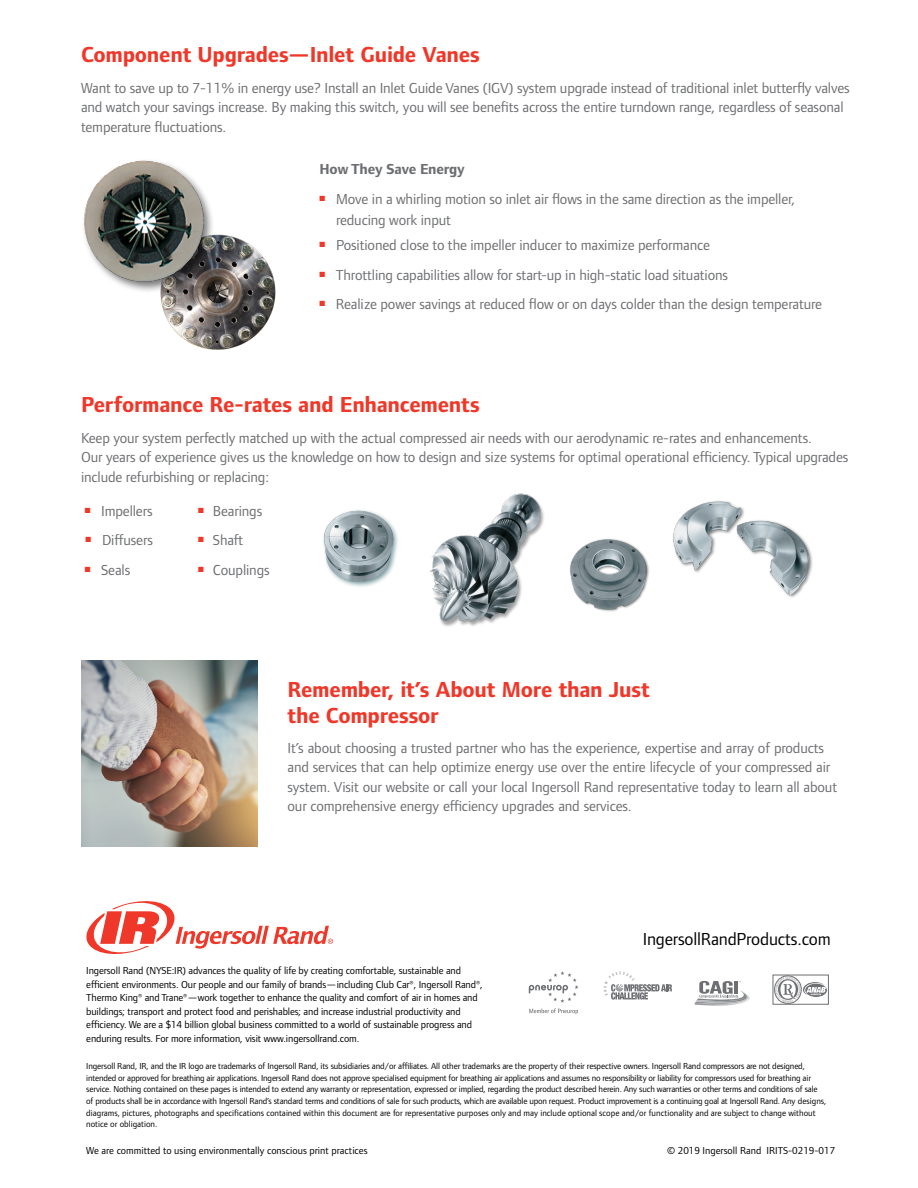
<style>
.page{position:relative;width:918px;height:1188px;background:#fff}
.page>*{position:absolute;margin:0;border:0;box-sizing:border-box;transform-origin:0 0}
.t1{font:700 22.5px/25.5px "Foundry Form Sans";letter-spacing:-.01em;color:#ef3829}
.t2{font:18px "Foundry Form Sans";letter-spacing:-.01em;color:#000}
.t3{font:15px/19.5px "Foundry Form Sans";letter-spacing:-.01em;color:#6d6e71}
.t4{font:700 15px "Foundry Form Sans";letter-spacing:-.01em;color:#6d6e71}
.t5{font:10.5px/13.5px "Foundry Form Sans";letter-spacing:-.01em;color:#000}
.t6{font:9px/11.7px "Foundry Form Sans";letter-spacing:-.015em;color:#000}
</style>
<div class="page">
<svg style="left:775px;top:977px;width:52px;height:25px"></svg>
<div style="left:773px;top:975px;width:56px;height:29px;border:1px solid #6e6f72"></div>
<svg style="left:604px;top:971px;width:68px;height:29px"></svg>
<svg style="left:529px;top:971px;width:49px;height:43px"></svg>
<svg style="left:694px;top:981px;width:56px;height:25px"></svg>
<svg style="left:86px;top:901px;width:247px;height:53px"></svg>
<img style="left:160px;top:234px;width:116px;height:116px">
<div style="left:81px;top:158px;width:134px;height:135px;background:#000;opacity:.53"></div>
<img style="left:81px;top:159px;width:128px;height:127px">
<img style="left:429px;top:493px;width:115px;height:134px">
<img style="left:323px;top:510px;width:75px;height:77px">
<img style="left:570px;top:539px;width:79px;height:73px">
<img style="left:673px;top:501px;width:140px;height:97px">
<img style="left:81px;top:661px;width:177px;height:185px">
<h1 class="t1" style="left:81px;top:43px;width:400px">Component Upgrades—Inlet Guide Vanes</h1>
<p class="t3" style="left:81px;top:78px;width:770px">Want to save up to 7-11% in energy use? Install an Inlet Guide Vanes (IGV) system upgrade instead of traditional inlet butterfly valves and watch your savings increase. By making this switch, you will see benefits across the entire turndown range, regardless of seasonal temperature fluctuations.</p>
<p class="t4" style="left:320px;top:161px;width:147px">How They Save Energy</p>
<p class="t3" style="left:336px;top:188px;width:461px;line-height:21px;text-indent:-16px"><sup>■</sup> Move in a whirling motion so inlet air flows in the same direction as the impeller, reducing work input</p>
<p class="t3" style="left:320px;top:235px;width:392px"><sup>■</sup> Positioned close to the impeller inducer to maximize performance</p>
<p class="t3" style="left:320px;top:265px;width:410px"><sup>■</sup> Throttling capabilities allow for start-up in high-static load situations</p>
<p class="t3" style="left:320px;top:294px;width:504px"><sup>■</sup> Realize power savings at reduced flow or on days colder than the design temperature</p>
<h1 class="t1" style="left:81px;top:392px;width:400px">Performance Re-rates and Enhancements</h1>
<p class="t3" style="left:81px;top:428px;width:769px">Keep your system perfectly matched up with the actual compressed air needs with our aerodynamic re-rates and enhancements.<br>Our years of experience gives us the knowledge on how to design and size systems for optimal operational efficiency. Typical upgrades include refurbishing or replacing:</p>
<p class="t3" style="left:85px;top:501px;width:69px"><sup>■</sup> Impellers</p>
<p class="t3" style="left:198px;top:501px;width:66px"><sup>■</sup> Bearings</p>
<p class="t3" style="left:86px;top:530px;width:69px"><sup>■</sup> Diffusers</p>
<p class="t3" style="left:198px;top:530px;width:47px"><sup>■</sup> Shaft</p>
<p class="t3" style="left:85px;top:560px;width:47px"><sup>■</sup> Seals</p>
<p class="t3" style="left:198px;top:560px;width:73px"><sup>■</sup> Couplings</p>
<h1 class="t1" style="left:288px;top:677px;width:364px">Remember, it’s About More than Just the Compressor</h1>
<p class="t3" style="left:288px;top:738px;width:551px">It’s about choosing a trusted partner who has the experience, expertise and array of products and services that can help optimize energy use over the entire lifecycle of your compressed air system. Visit our website or call your local Ingersoll Rand representative today to learn all about our comprehensive energy efficiency upgrades and services.</p>
<p class="t2" style="left:643px;top:928px;width:189px">IngersollRandProducts.com</p>
<p class="t5" style="left:86px;top:964px;width:398px">Ingersoll Rand (NYSE:IR) advances the quality of life by creating comfortable, sustainable and efficient environments. Our people and our family of brands—including Club Car®, Ingersoll Rand®, Thermo King® and Trane®—work together to enhance the quality and comfort of air in homes and buildings; transport and protect food and perishables; and increase industrial productivity and efficiency. We are a $14 billion global business committed to a world of sustainable progress and enduring results. For more information, visit www.ingersollrand.com.</p>
<p class="t6" style="left:86px;top:1060px;width:742px">Ingersoll Rand, IR, and the IR logo are trademarks of Ingersoll Rand, its subsidiaries and/or affiliates. All other trademarks are the property of their respective owners. Ingersoll Rand compressors are not designed, intended or approved for breathing air applications. Ingersoll Rand does not approve specialised equipment for breathing air applications and assumes no responsibility or liability for compressors used for breathing air service. Nothing contained on these pages is intended to extend any warranty or representation, expressed or implied, regarding the product described herein. Any such warranties or other terms and conditions of sale of products shall be in accordance with Ingersoll Rand’s standard terms and conditions of sale for such products, which are available upon request. Product improvement is a continuing goal at Ingersoll Rand. Any designs, diagrams, pictures, photographs and specifications contained within this document are for representative purposes only and may include optional scope and/or functionality and are subject to change without notice or obligation.</p>
<p class="t5" style="left:86px;top:1143px;width:283px">We are committed to using environmentally conscious print practices</p>
<p class="t5" style="left:667px;top:1143px;width:170px">© 2019 Ingersoll Rand IRITS-0219-017</p>
</div>
